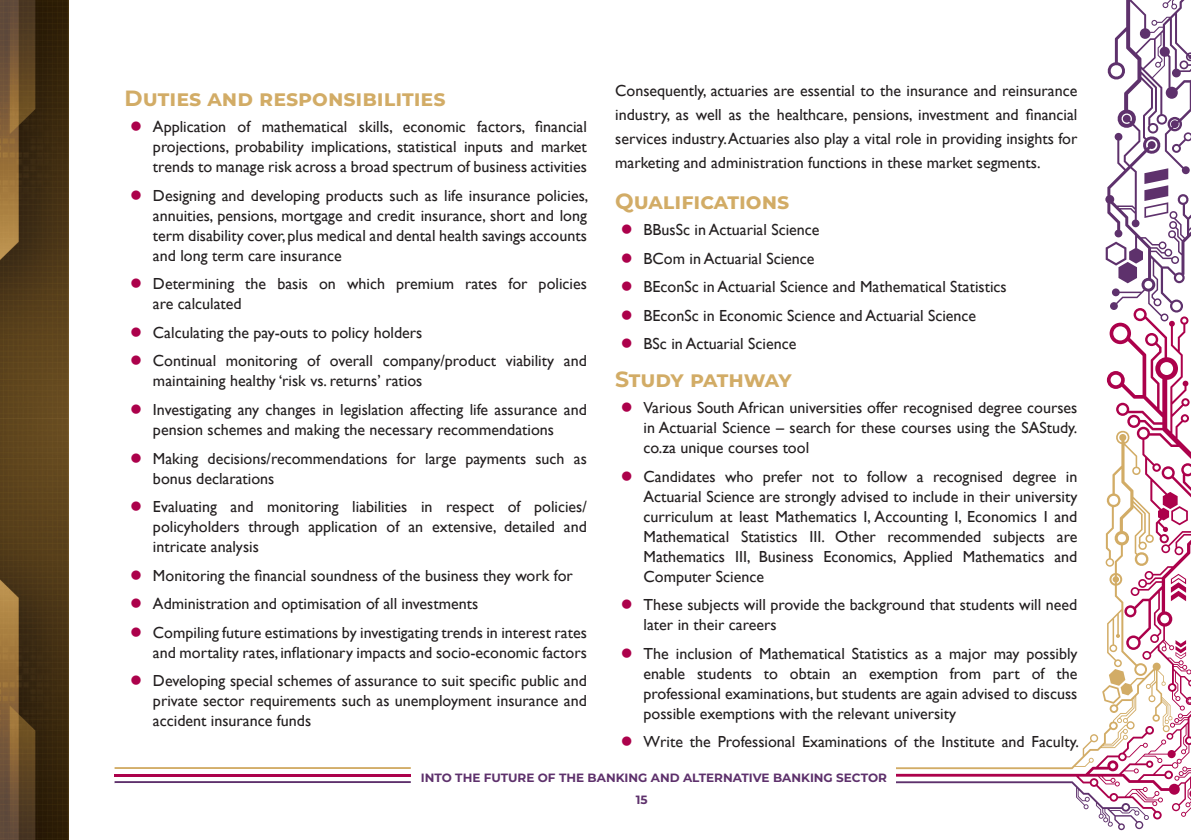
<style>
.page{position:relative;width:1191px;height:840px;background:#fff}
.page>*{position:absolute;margin:0;border:0;box-sizing:border-box;transform-origin:0 0}
.Content_Header{font:700 22px "Montserrat";color:#d2ac66}
.Content_Header-2{font:700 22px "Montserrat";letter-spacing:-.025em;color:#d2ac66}
.Content_2{font:16px/20px "Gill Sans";color:#231f20;text-align:justify}
.t1{font:700 12px "Montserrat";color:#5e316c}
</style>
<div class="page">
<img style="left:0;top:0;width:68px;height:839px">
<svg style="left:115px;top:781px;width:296px;height:1px"></svg>
<hr style="left:115px;top:766px;width:296px;height:2px;background:#d2ac66">
<hr style="left:115px;top:773px;width:296px;height:3px;background:#ac014b">
<svg style="left:896px;top:768px;width:295px;height:51px"></svg>
<svg style="left:896px;top:780px;width:252px;height:49px"></svg>
<svg style="left:896px;top:0;width:295px;height:768px"></svg>
<p class="Content_Header" style="left:125px;top:83px;width:322px">Duties and responsibilities</p>
<p class="Content_2" style="left:153px;top:117px;width:435px">Application of mathematical skills, economic factors, financial projections, probability implications, statistical inputs and market trends to manage risk across a broad spectrum of business activities</p>
<p class="Content_2" style="left:153px;top:185px;width:437px">Designing and developing products such as life insurance policies, annuities, pensions, mortgage and credit insurance, short and long term disability cover, plus medical and dental health savings accounts and long term care insurance</p>
<p class="Content_2" style="left:153px;top:274px;width:435px">Determining the basis on which premium rates for policies are calculated</p>
<p class="Content_2" style="left:153px;top:322px;width:271px">Calculating the pay-outs to policy holders</p>
<p class="Content_2" style="left:153px;top:351px;width:435px">Continual monitoring of overall company/product viability and maintaining healthy ‘risk vs. returns’ ratios</p>
<p class="Content_2" style="left:153px;top:399px;width:435px">Investigating any changes in legislation affecting life assurance and pension schemes and making the necessary recommendations</p>
<p class="Content_2" style="left:153px;top:448px;width:435px">Making decisions/recommendations for large payments such as bonus declarations</p>
<p class="Content_2" style="left:153px;top:496px;width:435px">Evaluating and monitoring liabilities in respect of policies/ policyholders through application of an extensive, detailed and intricate analysis</p>
<p class="Content_2" style="left:153px;top:565px;width:421px">Monitoring the financial soundness of the business they work for</p>
<p class="Content_2" style="left:153px;top:593px;width:327px">Administration and optimisation of all investments</p>
<p class="Content_2" style="left:153px;top:622px;width:435px">Compiling future estimations by investigating trends in interest rates and mortality rates, inflationary impacts and socio-economic factors</p>
<p class="Content_2" style="left:153px;top:670px;width:435px">Developing special schemes of assurance to suit specific public and private sector requirements such as unemployment insurance and accident insurance funds</p>
<p class="Content_2" style="left:615px;top:79px;width:464px;line-height:24px">Consequently, actuaries are essential to the insurance and reinsurance industry, as well as the healthcare, pensions, investment and financial services industry. Actuaries also play a vital role in providing insights for marketing and administration functions in these market segments.</p>
<p class="Content_Header" style="left:615px;top:185px;width:176px">Qualifications</p>
<p class="Content_2" style="left:643px;top:220px;width:177px">BBusSc in Actuarial Science</p>
<p class="Content_2" style="left:643px;top:248px;width:172px">BCom in Actuarial Science</p>
<p class="Content_2" style="left:643px;top:277px;width:365px">BEconSc in Actuarial Science and Mathematical Statistics</p>
<p class="Content_2" style="left:643px;top:305px;width:334px">BEconSc in Economic Science and Actuarial Science</p>
<p class="Content_2" style="left:643px;top:334px;width:154px">BSc in Actuarial Science</p>
<p class="Content_Header-2" style="left:615px;top:363px;width:178px">Study pathway</p>
<p class="Content_2" style="left:643px;top:398px;width:435px">Various South African universities offer recognised degree courses in Actuarial Science – search for these courses using the SAStudy. co.za unique courses tool</p>
<p class="Content_2" style="left:643px;top:466px;width:435px">Candidates who prefer not to follow a recognised degree in Actuarial Science are strongly advised to include in their university curriculum at least Mathematics I, Accounting I, Economics I and Mathematical Statistics III. Other recommended subjects are Mathematics III, Business Economics, Applied Mathematics and Computer Science</p>
<p class="Content_2" style="left:643px;top:595px;width:435px">These subjects will provide the background that students will need later in their careers</p>
<p class="Content_2" style="left:643px;top:643px;width:435px">The inclusion of Mathematical Statistics as a major may possibly enable students to obtain an exemption from part of the professional examinations, but students are again advised to discuss possible exemptions with the relevant university</p>
<p class="Content_2" style="left:643px;top:732px;width:437px">Write the Professional Examinations of the Institute and Faculty.</p>
<p class="t1" style="left:421px;top:768px;width:467px">INTO THE FUTURE OF THE BANKING AND ALTERNATIVE BANKING SECTOR</p>
<p class="t1" style="left:636px;top:790px;width:13px">15</p>
</div>
